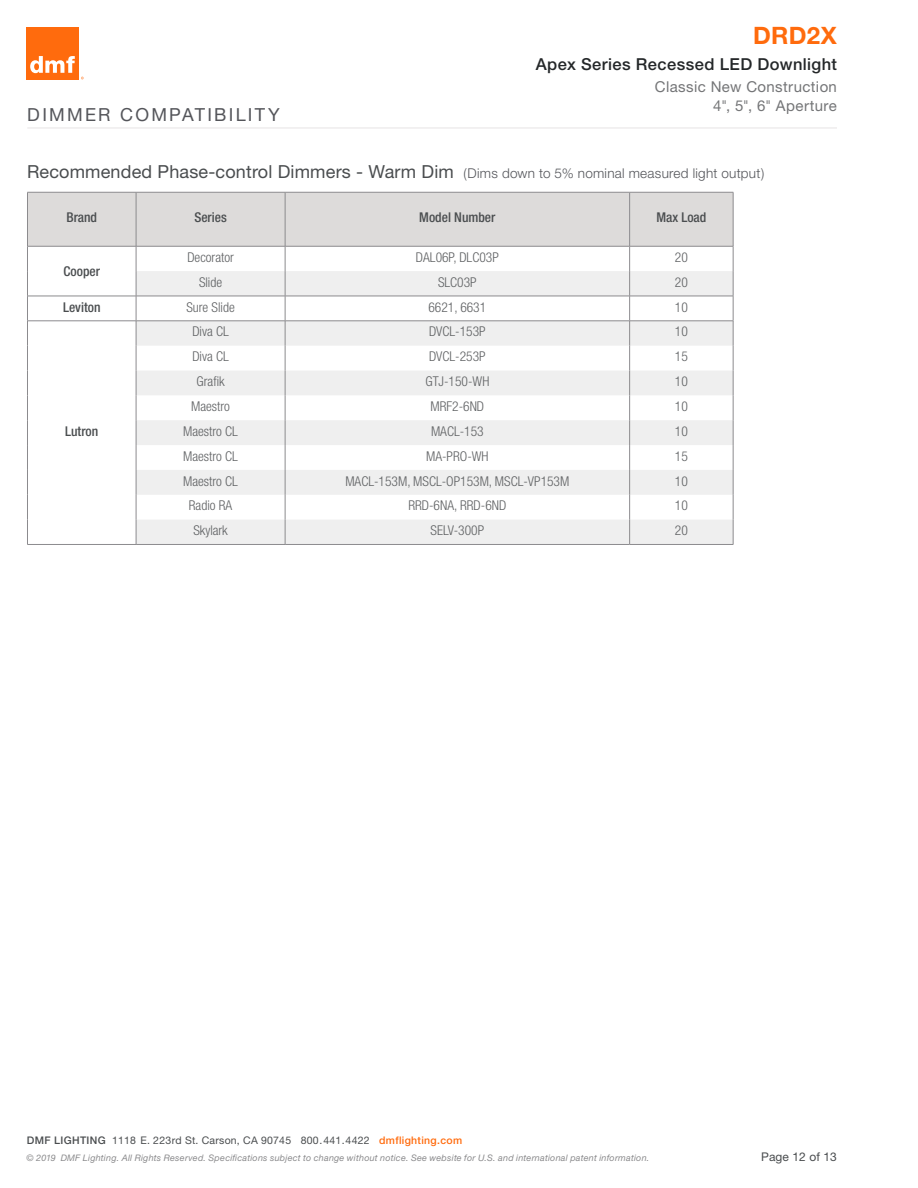
<style>
.page{position:relative;width:918px;height:1188px;background:#fff}
.page>*{position:absolute;margin:0;border:0;box-sizing:border-box;transform-origin:0 0}
.t1{font:700 24px "Helvetica Neue LT Std";letter-spacing:.01em;color:#ff6b0d}
.t2{font:18px "Helvetica Neue LT Std";letter-spacing:.125em;color:#54555a}
.t3{font:500 16.5px "Helvetica Neue LT Std";letter-spacing:.025em;color:#242729}
.t4{font:15px/19.5px "Helvetica Neue LT Std";letter-spacing:.025em;color:#747577;text-align:right}
.t5{font:300 condensed 13.5px "Helvetica Neue LT Std";color:#5f6163}
.t6{font:300 13.5px "Helvetica Neue LT Std";letter-spacing:.02em;color:#54555a}
.t7{font:500 condensed 13.5px "Helvetica Neue LT Std";color:#4a4d4f}
.t8{font:12px "Helvetica Neue LT Std";color:#4a4d4f}
.t9{font:10.5px "Helvetica Neue LT Std";letter-spacing:.02em;color:#4a4d4f}
.t10{font:italic 9px "Helvetica Neue LT Std";letter-spacing:.025em;color:#8a8a8c}
.s1{font-weight:300}
.s2{font-weight:400;font-size:18px;color:#4a4d4f}
.s3{font-weight:500}
.s4{font-weight:500;color:#ff6b0d}
</style>
<div class="page">
<div style="left:27px;top:27px;width:52px;height:52px;background:#ff6b0d"></div>
<svg style="left:30px;top:56px;width:45px;height:17px"></svg>
<svg style="left:27px;top:192px;width:707px;height:352px"></svg>
<hr style="left:27px;top:544px;width:109px;height:1px;background:#8c8b8e">
<hr style="left:136px;top:544px;width:149px;height:1px;background:#8c8b8e">
<hr style="left:285px;top:544px;width:345px;height:1px;background:#8c8b8e">
<hr style="left:630px;top:544px;width:103px;height:1px;background:#8c8b8e">
<hr style="left:27px;top:128px;width:810px;height:1px;background:#e6e3e4">
<p class="t2" style="left:27px;top:104px;width:254px">DIMMER COMPATIBILITY</p>
<h1 class="t1" style="left:753px;top:21px;width:85px">DRD2X</h1>
<p class="t3" style="left:536px;top:54px;width:303px">Apex Series Recessed LED Downlight</p>
<p class="t4" style="left:655px;top:76px;width:184px">Classic New Construction<br>4<span class="s1">"</span>, 5<span class="s1">"</span>, 6<span class="s1">"</span> Aperture</p>
<p class="t6" style="left:27px;top:165px;width:739px"><span class="s2">Recommended Phase-control Dimmers - Warm Dim</span> (Dims down to 5% nominal measured light output)</p>
<p class="t7" style="left:66px;top:209px;width:32px">Brand</p>
<p class="t7" style="left:194px;top:209px;width:34px">Series</p>
<p class="t7" style="left:419px;top:209px;width:78px">Model Number</p>
<p class="t7" style="left:656px;top:209px;width:51px">Max Load</p>
<p class="t7" style="left:64px;top:263px;width:38px">Cooper</p>
<p class="t5" style="left:187px;top:249px;width:48px">Decorator</p>
<p class="t5" style="left:416px;top:249px;width:84px">DAL06P, DLC03P</p>
<p class="t5" style="left:675px;top:249px;width:14px">20</p>
<p class="t5" style="left:199px;top:274px;width:25px">Slide</p>
<p class="t5" style="left:438px;top:274px;width:40px">SLC03P</p>
<p class="t5" style="left:675px;top:274px;width:14px">20</p>
<p class="t7" style="left:63px;top:299px;width:39px">Leviton</p>
<p class="t5" style="left:186px;top:299px;width:50px">Sure Slide</p>
<p class="t5" style="left:428px;top:299px;width:59px">6621, 6631</p>
<p class="t5" style="left:675px;top:299px;width:14px">10</p>
<p class="t5" style="left:192px;top:324px;width:38px">Diva CL</p>
<p class="t5" style="left:429px;top:324px;width:58px">DVCL-153P</p>
<p class="t5" style="left:675px;top:324px;width:14px">10</p>
<p class="t5" style="left:192px;top:349px;width:38px">Diva CL</p>
<p class="t5" style="left:429px;top:349px;width:58px">DVCL-253P</p>
<p class="t5" style="left:675px;top:349px;width:14px">15</p>
<p class="t5" style="left:197px;top:374px;width:29px">Grafik</p>
<p class="t5" style="left:425px;top:374px;width:65px">GTJ-150-WH</p>
<p class="t5" style="left:675px;top:374px;width:14px">10</p>
<p class="t5" style="left:191px;top:398px;width:40px">Maestro</p>
<p class="t5" style="left:431px;top:398px;width:55px">MRF2-6ND</p>
<p class="t5" style="left:675px;top:398px;width:14px">10</p>
<p class="t7" style="left:65px;top:423px;width:35px">Lutron</p>
<p class="t5" style="left:183px;top:423px;width:56px">Maestro CL</p>
<p class="t5" style="left:431px;top:423px;width:54px">MACL-153</p>
<p class="t5" style="left:675px;top:423px;width:14px">10</p>
<p class="t5" style="left:183px;top:448px;width:56px">Maestro CL</p>
<p class="t5" style="left:426px;top:448px;width:64px">MA-PRO-WH</p>
<p class="t5" style="left:675px;top:448px;width:14px">15</p>
<p class="t5" style="left:183px;top:473px;width:56px">Maestro CL</p>
<p class="t5" style="left:345px;top:473px;width:226px">MACL-153M, MSCL-OP153M, MSCL-VP153M</p>
<p class="t5" style="left:675px;top:473px;width:14px">10</p>
<p class="t5" style="left:189px;top:498px;width:45px">Radio RA</p>
<p class="t5" style="left:408px;top:498px;width:99px">RRD-6NA, RRD-6ND</p>
<p class="t5" style="left:675px;top:498px;width:14px">10</p>
<p class="t5" style="left:193px;top:523px;width:36px">Skylark</p>
<p class="t5" style="left:431px;top:523px;width:55px">SELV-300P</p>
<p class="t5" style="left:675px;top:523px;width:14px">20</p>
<p class="t9" style="left:27px;top:1134px;width:437px"><span class="s3">DMF LIGHTING</span> 1118 E. 223rd St. Carson, CA 90745 800.441.4422 <span class="s4">dmflighting.com</span></p>
<p class="t10" style="left:27px;top:1152px;width:624px">© 2019 DMF Lighting. All Rights Reserved. Specifications subject to change without notice. See website for U.S. and international patent information.</p>
<p class="t8" style="left:761px;top:1150px;width:77px">Page 12 of 13</p>
</div>
